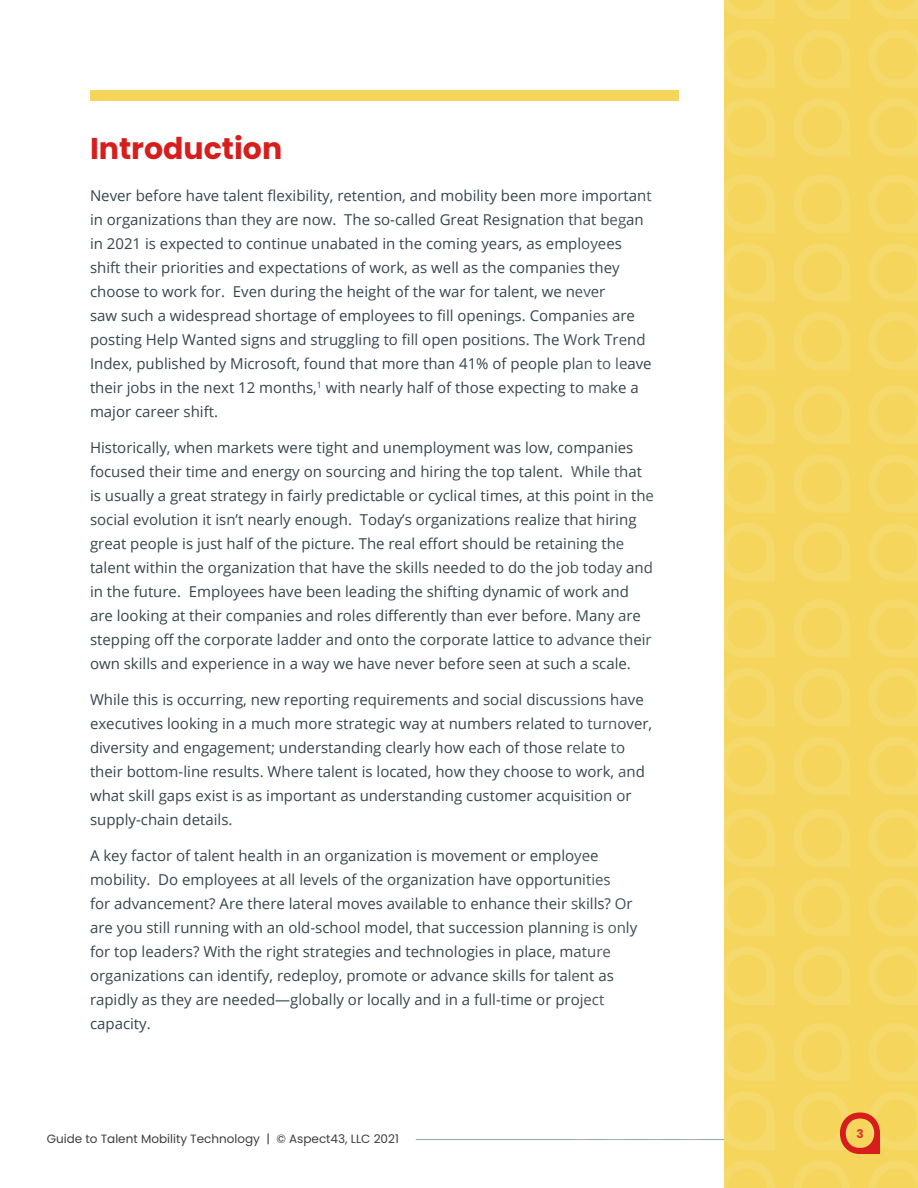
<style>
.page{position:relative;width:918px;height:1188px;background:#fff}
.page>*{position:absolute;margin:0;border:0;box-sizing:border-box;transform-origin:0 0}
.t1{font:700 30px "Poppins";color:#d81d1d}
.t2{font:15px/24px "Open Sans";color:#36454d}
.t3{font:12px "Poppins";color:#3e3e3f}
.t4{font:700 12px "Poppins";color:#dc3434}
</style>
<div class="page">
<hr style="left:416px;top:1139px;width:410px;height:1px;background:#36454d">
<div style="left:725px;top:0;width:193px;height:1188px;background:#f6d55c"></div>
<svg style="left:567px;top:100px;width:58px;height:1px"></svg>
<svg style="left:794px;top:98px;width:56px;height:59px"></svg>
<svg style="left:642px;top:98px;width:37px;height:3px"></svg>
<svg style="left:869px;top:98px;width:49px;height:59px"></svg>
<svg style="left:724px;top:98px;width:51px;height:59px"></svg>
<svg style="left:794px;top:29px;width:56px;height:59px"></svg>
<svg style="left:869px;top:29px;width:49px;height:59px"></svg>
<svg style="left:724px;top:29px;width:51px;height:59px"></svg>
<svg style="left:795px;top:0;width:55px;height:19px"></svg>
<svg style="left:870px;top:0;width:48px;height:19px"></svg>
<svg style="left:724px;top:0;width:51px;height:19px"></svg>
<svg style="left:794px;top:312px;width:56px;height:58px"></svg>
<svg style="left:869px;top:312px;width:49px;height:58px"></svg>
<svg style="left:724px;top:312px;width:51px;height:59px"></svg>
<svg style="left:794px;top:243px;width:56px;height:59px"></svg>
<svg style="left:869px;top:243px;width:49px;height:59px"></svg>
<svg style="left:724px;top:243px;width:51px;height:59px"></svg>
<svg style="left:794px;top:174px;width:56px;height:59px"></svg>
<svg style="left:869px;top:174px;width:49px;height:59px"></svg>
<svg style="left:724px;top:174px;width:51px;height:59px"></svg>
<svg style="left:794px;top:523px;width:56px;height:58px"></svg>
<svg style="left:869px;top:523px;width:49px;height:58px"></svg>
<svg style="left:724px;top:523px;width:51px;height:59px"></svg>
<svg style="left:794px;top:454px;width:56px;height:59px"></svg>
<svg style="left:869px;top:454px;width:49px;height:59px"></svg>
<svg style="left:724px;top:454px;width:51px;height:59px"></svg>
<svg style="left:794px;top:385px;width:56px;height:59px"></svg>
<svg style="left:869px;top:385px;width:49px;height:59px"></svg>
<svg style="left:724px;top:385px;width:51px;height:59px"></svg>
<svg style="left:794px;top:737px;width:56px;height:58px"></svg>
<svg style="left:869px;top:737px;width:49px;height:58px"></svg>
<svg style="left:724px;top:737px;width:51px;height:58px"></svg>
<svg style="left:794px;top:668px;width:56px;height:58px"></svg>
<svg style="left:869px;top:668px;width:49px;height:58px"></svg>
<svg style="left:724px;top:668px;width:51px;height:59px"></svg>
<svg style="left:794px;top:599px;width:56px;height:59px"></svg>
<svg style="left:869px;top:599px;width:49px;height:59px"></svg>
<svg style="left:724px;top:599px;width:51px;height:59px"></svg>
<svg style="left:794px;top:947px;width:56px;height:58px"></svg>
<svg style="left:869px;top:947px;width:49px;height:58px"></svg>
<svg style="left:724px;top:946px;width:51px;height:59px"></svg>
<svg style="left:794px;top:878px;width:56px;height:58px"></svg>
<svg style="left:869px;top:878px;width:49px;height:58px"></svg>
<svg style="left:724px;top:878px;width:51px;height:58px"></svg>
<svg style="left:794px;top:809px;width:56px;height:58px"></svg>
<svg style="left:869px;top:809px;width:49px;height:58px"></svg>
<svg style="left:724px;top:809px;width:51px;height:59px"></svg>
<svg style="left:794px;top:1160px;width:56px;height:28px"></svg>
<svg style="left:869px;top:1160px;width:49px;height:28px"></svg>
<svg style="left:724px;top:1160px;width:51px;height:28px"></svg>
<svg style="left:567px;top:1139px;width:58px;height:1px"></svg>
<svg style="left:642px;top:1139px;width:58px;height:1px"></svg>
<svg style="left:717px;top:1091px;width:58px;height:59px"></svg>
<svg style="left:794px;top:1023px;width:56px;height:58px"></svg>
<svg style="left:869px;top:1023px;width:49px;height:58px"></svg>
<svg style="left:724px;top:1023px;width:51px;height:58px"></svg>
<svg style="left:794px;top:1092px;width:124px;height:62px"></svg>
<div style="left:90px;top:90px;width:588px;height:10px;background:#f6d55c"></div>
<p class="t1" style="left:90px;top:131px;width:194px">Introduction</p>
<p class="t2" style="left:90px;top:183px;width:563px">Never before have talent flexibility, retention, and mobility been more important in organizations than they are now. The so-called Great Resignation that began in 2021 is expected to continue unabated in the coming years, as employees shift their priorities and expectations of work, as well as the companies they choose to work for. Even during the height of the war for talent, we never<br>saw such a widespread shortage of employees to fill openings. Companies are posting Help Wanted signs and struggling to fill open positions. The Work Trend Index, published by Microsoft, found that more than 41% of people plan to leave their jobs in the next 12 months,<sup>1</sup> with nearly half of those expecting to make a major career shift.</p>
<p class="t2" style="left:90px;top:435px;width:565px">Historically, when markets were tight and unemployment was low, companies focused their time and energy on sourcing and hiring the top talent. While that is usually a great strategy in fairly predictable or cyclical times, at this point in the social evolution it isn’t nearly enough. Today’s organizations realize that hiring great people is just half of the picture. The real effort should be retaining the talent within the organization that have the skills needed to do the job today and in the future. Employees have been leading the shifting dynamic of work and are looking at their companies and roles differently than ever before. Many are stepping off the corporate ladder and onto the corporate lattice to advance their own skills and experience in a way we have never before seen at such a scale.</p>
<p class="t2" style="left:90px;top:687px;width:564px">While this is occurring, new reporting requirements and social discussions have executives looking in a much more strategic way at numbers related to turnover, diversity and engagement; understanding clearly how each of those relate to their bottom-line results. Where talent is located, how they choose to work, and what skill gaps exist is as important as understanding customer acquisition or supply-chain details.</p>
<p class="t2" style="left:90px;top:843px;width:549px">A key factor of talent health in an organization is movement or employee mobility. Do employees at all levels of the organization have opportunities<br>for advancement? Are there lateral moves available to enhance their skills? Or are you still running with an old-school model, that succession planning is only for top leaders? With the right strategies and technologies in place, mature organizations can identify, redeploy, promote or advance skills for talent as rapidly as they are needed—globally or locally and in a full-time or project capacity.</p>
<p class="t3" style="left:47px;top:1132px;width:354px">Guide to Talent Mobility Technology | © Aspect43, LLC 2021</p>
<p class="t4" style="left:856px;top:1126px;width:9px">3</p>
</div>
